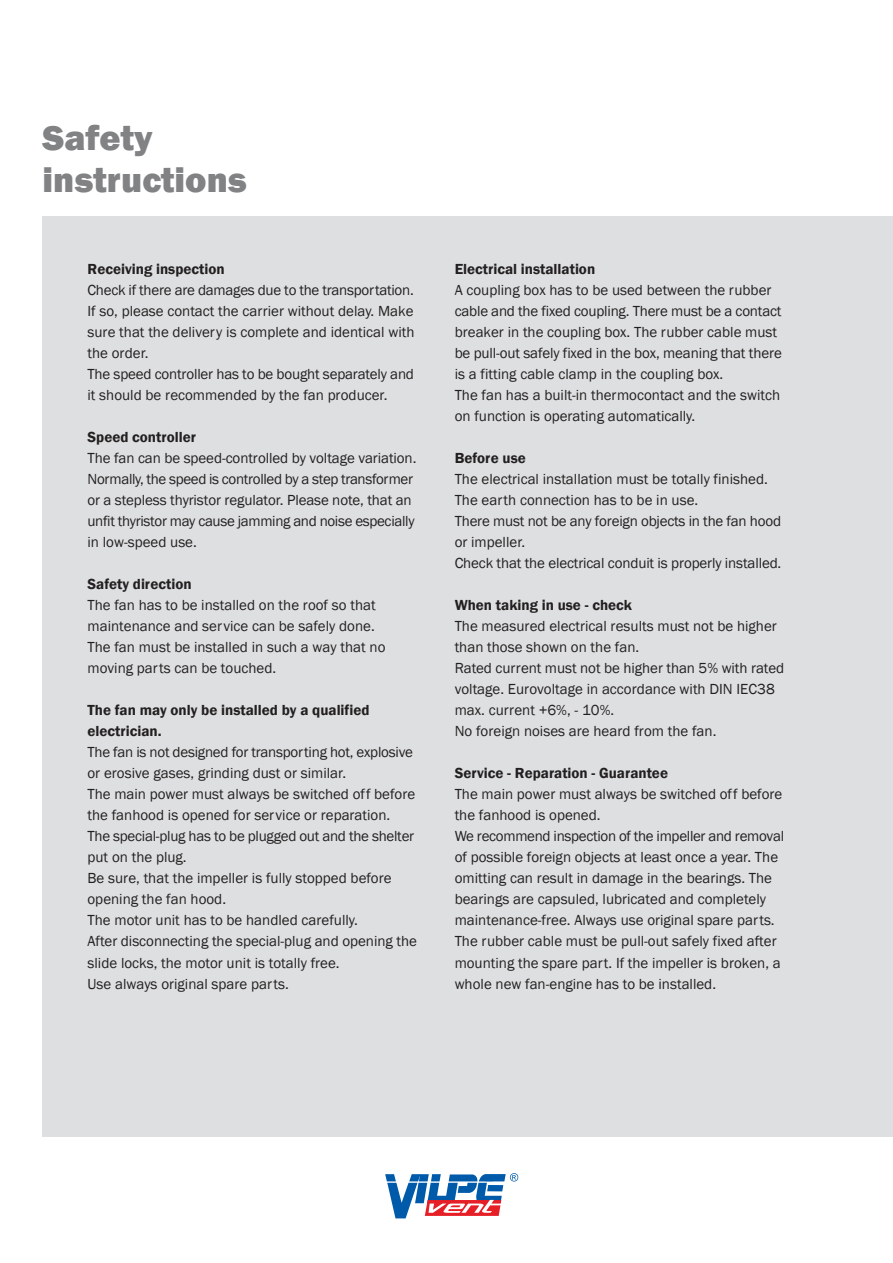
<style>
.page{position:relative;width:893px;height:1263px;background:#fff}
.page>*{position:absolute;margin:0;border:0;box-sizing:border-box;transform-origin:0 0}
.t1{font:800 36px/42px "Franklin Gothic";color:#808284}
.t2{font:15px/21px "Franklin Gothic";color:#231f20}
.t3{font:600 15px/21px "Franklin Gothic";color:#231f20}
</style>
<div class="page">
<div style="left:43px;top:216px;width:850px;height:920px;background:#dddfe0"></div>
<svg style="left:385px;top:1173px;width:133px;height:45px"></svg>
<h1 class="t1" style="left:43px;top:116px;width:206px">Safety instructions</h1>
<p class="t3" style="left:88px;top:259px;width:139px">Receiving inspection</p>
<p class="t2" style="left:88px;top:280px;width:328px">Check if there are damages due to the transportation.<br>If so, please contact the carrier without delay. Make sure that the delivery is complete and identical with the order.<br>The speed controller has to be bought separately and it should be recommended by the fan producer.</p>
<p class="t3" style="left:88px;top:427px;width:110px">Speed controller</p>
<p class="t2" style="left:88px;top:448px;width:330px">The fan can be speed-controlled by voltage variation.<br>Normally, the speed is controlled by a step transformer or a stepless thyristor regulator. Please note, that an unfit thyristor may cause jamming and noise especially in low-speed use.</p>
<p class="t3" style="left:88px;top:574px;width:106px">Safety direction</p>
<p class="t2" style="left:88px;top:595px;width:299px">The fan has to be installed on the roof so that maintenance and service can be safely done.<br>The fan must be installed in such a way that no moving parts can be touched.</p>
<p class="t3" style="left:88px;top:700px;width:283px">The fan may only be installed by a qualified electrician.</p>
<p class="t2" style="left:88px;top:742px;width:331px">The fan is not designed for transporting hot, explosive or erosive gases, grinding dust or similar.<br>The main power must always be switched off before the fanhood is opened for service or reparation.<br>The special-plug has to be plugged out and the shelter put on the plug.<br>Be sure, that the impeller is fully stopped before opening the fan hood.<br>The motor unit has to be handled carefully.<br>After disconnecting the special-plug and opening the slide locks, the motor unit is totally free.<br>Use always original spare parts.</p>
<p class="t3" style="left:455px;top:259px;width:142px">Electrical installation</p>
<p class="t2" style="left:455px;top:280px;width:329px">A coupling box has to be used between the rubber cable and the fixed coupling. There must be a contact breaker in the coupling box. The rubber cable must be pull-out safely fixed in the box, meaning that there is a fitting cable clamp in the coupling box.<br>The fan has a built-in thermocontact and the switch on function is operating automatically.</p>
<p class="t3" style="left:455px;top:448px;width:73px">Before use</p>
<p class="t2" style="left:455px;top:469px;width:328px">The electrical installation must be totally finished.<br>The earth connection has to be in use.<br>There must not be any foreign objects in the fan hood or impeller.<br>Check that the electrical conduit is properly installed.</p>
<p class="t3" style="left:455px;top:595px;width:179px">When taking in use - check</p>
<p class="t2" style="left:455px;top:616px;width:331px">The measured electrical results must not be higher than those shown on the fan.<br>Rated current must not be higher than 5% with rated voltage. Eurovoltage in accordance with DIN IEC38 max. current +6%, - 10%.<br>No foreign noises are heard from the fan.</p>
<p class="t3" style="left:455px;top:763px;width:215px">Service - Reparation - Guarantee</p>
<p class="t2" style="left:455px;top:784px;width:331px">The main power must always be switched off before the fanhood is opened.<br>We recommend inspection of the impeller and removal of possible foreign objects at least once a year. The omitting can result in damage in the bearings. The bearings are capsuled, lubricated and completely maintenance-free. Always use original spare parts.<br>The rubber cable must be pull-out safely fixed after mounting the spare part. If the impeller is broken, a whole new fan-engine has to be installed.</p>
</div>
